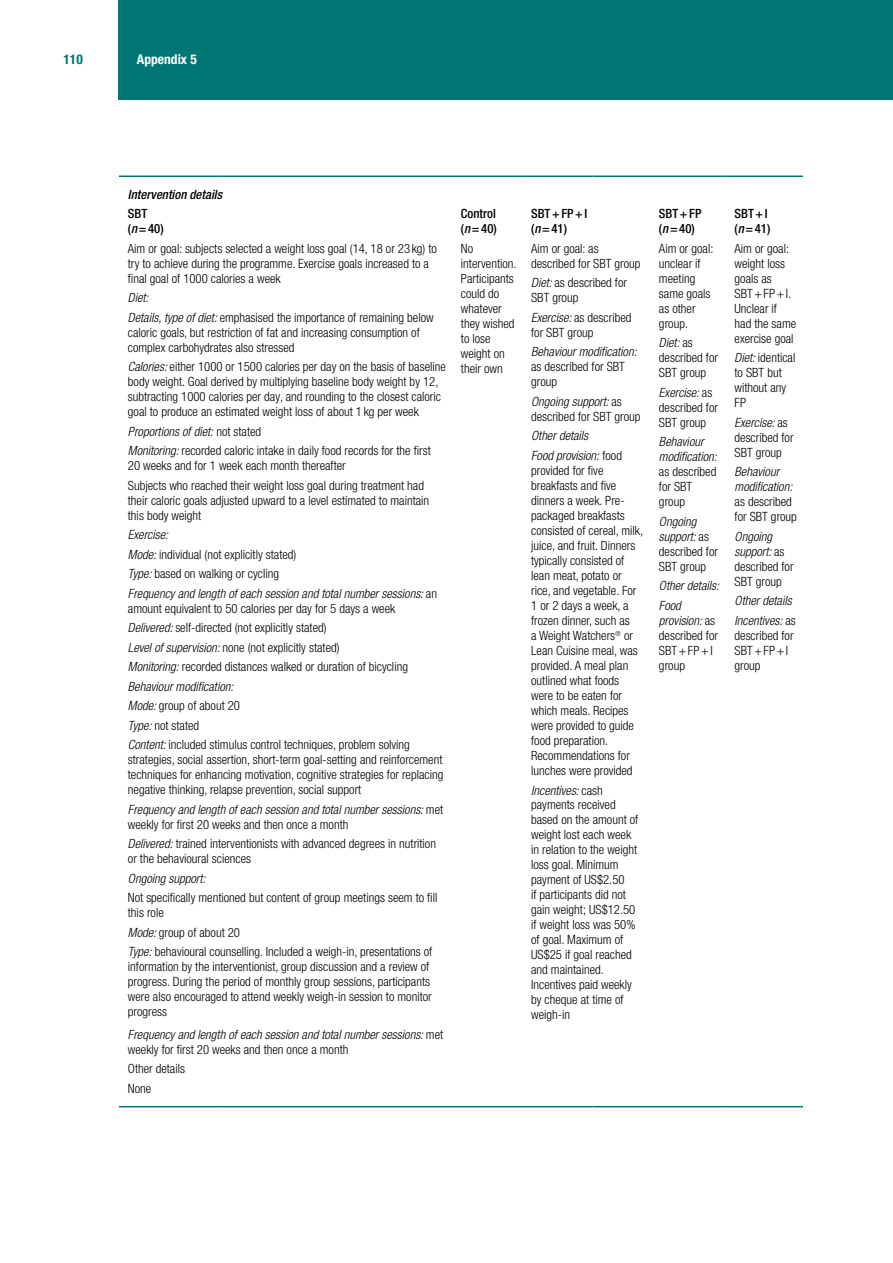
<style>
.page{position:relative;width:893px;height:1263px;background:#fff}
.page>*{position:absolute;margin:0;border:0;box-sizing:border-box;transform-origin:0 0}
.t1{font:700 condensed 13.5px "Helvetica Neue LT Pro";color:#fff}
.t2{font:700 condensed 13.5px "Helvetica Neue LT Pro";color:#007775}
.t3{font:300 condensed 12.75px/15px "Helvetica Neue LT Pro";color:#000}
.t4{font:italic 300 condensed 12.75px/19.5px "Helvetica Neue LT Pro";color:#000}
.t5{font:500 condensed 12.75px/15px "Helvetica Neue LT Pro";color:#000}
.t6{font:italic 500 condensed 12.75px "Helvetica Neue LT Pro";color:#000}
.s1{font-style:italic}
.s2{font-style:normal}
</style>
<div class="page">
<div style="left:119px;top:0;width:774px;height:99px;background:#007775"></div>
<hr style="left:119px;top:1106px;width:99px;height:1px;background:#007775">
<hr style="left:218px;top:1106px;width:234px;height:1px;background:#007775">
<hr style="left:452px;top:1106px;width:70px;height:1px;background:#007775">
<hr style="left:522px;top:1106px;width:70px;height:1px;background:#007775">
<hr style="left:592px;top:1106px;width:58px;height:1px;background:#007775">
<hr style="left:650px;top:1106px;width:76px;height:1px;background:#007775">
<hr style="left:726px;top:1106px;width:77px;height:1px;background:#007775">
<hr style="left:119px;top:176px;width:99px;height:1px;background:#007775">
<hr style="left:218px;top:176px;width:234px;height:1px;background:#007775">
<hr style="left:452px;top:176px;width:70px;height:1px;background:#007775">
<hr style="left:522px;top:176px;width:70px;height:1px;background:#007775">
<hr style="left:592px;top:176px;width:58px;height:1px;background:#007775">
<hr style="left:650px;top:176px;width:76px;height:1px;background:#007775">
<hr style="left:726px;top:176px;width:77px;height:1px;background:#007775">
<p class="t2" style="left:63px;top:51px;width:21px">110</p>
<p class="t1" style="left:137px;top:51px;width:61px">Appendix 5</p>
<p class="t6" style="left:128px;top:187px;width:96px">Intervention details</p>
<p class="t5" style="left:128px;top:206px;width:37px">SBT (<span class="s1">n</span>=40)</p>
<p class="t3" style="left:128px;top:241px;width:311px">Aim or goal: subjects selected a weight loss goal (14, 18 or 23 kg) to try to achieve during the programme. Exercise goals increased to a final goal of 1000 calories a week</p>
<p class="t3" style="left:128px;top:288px;width:307px;line-height:19.5px"><span class="s1">Diet:<br>Details, type of diet:</span> emphasised the importance of remaining below</p>
<p class="t3" style="left:128px;top:325px;width:293px">caloric goals, but restriction of fat and increasing consumption of complex carbohydrates also stressed</p>
<p class="t3" style="left:128px;top:359px;width:319px"><span class="s1">Calories:</span> either 1000 or 1500 calories per day on the basis of baseline body weight. Goal derived by multiplying baseline body weight by 12, subtracting 1000 calories per day, and rounding to the closest caloric goal to produce an estimated weight loss of about 1 kg per week</p>
<p class="t3" style="left:128px;top:422px;width:304px;line-height:19.5px"><span class="s1">Proportions of diet:</span> not stated<br><span class="s1">Monitoring:</span> recorded caloric intake in daily food records for the first</p>
<p class="t3" style="left:128px;top:456px;width:298px;line-height:19.5px">20 weeks and for 1 week each month thereafter<br>Subjects who reached their weight loss goal during treatment had</p>
<p class="t3" style="left:128px;top:493px;width:303px">their caloric goals adjusted upward to a level estimated to maintain this body weight</p>
<p class="t4" style="left:128px;top:525px;width:311px">Exercise:<br>Mode: <span class="s2">individual (not explicitly stated)<br></span>Type: <span class="s2">based on walking or cycling<br></span>Frequency and length of each session and total number sessions: <span class="s2">an</span></p>
<p class="t3" style="left:128px;top:599px;width:283px;line-height:19.5px">amount equivalent to 50 calories per day for 5 days a week <span class="s1">Delivered:</span> self-directed (not explicitly stated)<br><span class="s1">Level of supervision:</span> none (not explicitly stated)<br><span class="s1">Monitoring:</span> recorded distances walked or duration of bicycling <span class="s1">Behaviour modification:<br>Mode:</span> group of about 20<br><span class="s1">Type:</span> not stated<br><span class="s1">Content:</span> included stimulus control techniques, problem solving</p>
<p class="t3" style="left:128px;top:752px;width:317px;text-align:justify">strategies, social assertion, short-term goal-setting and reinforcement techniques for enhancing motivation, cognitive strategies for replacing negative thinking, relapse prevention, social support</p>
<p class="t4" style="left:128px;top:802px;width:317px;line-height:15px">Frequency and length of each session and total number sessions: <span class="s2">met weekly for first 20 weeks and then once a month</span></p>
<p class="t3" style="left:128px;top:836px;width:310px"><span class="s1">Delivered:</span> trained interventionists with advanced degrees in nutrition or the behavioural sciences</p>
<p class="t4" style="left:128px;top:868px;width:79px">Ongoing support:</p>
<p class="t3" style="left:128px;top:890px;width:311px">Not specifically mentioned but content of group meetings seem to fill this role</p>
<p class="t3" style="left:128px;top:922px;width:306px;line-height:19.5px"><span class="s1">Mode:</span> group of about 20<br><span class="s1">Type:</span> behavioural counselling. Included a weigh-in, presentations of</p>
<p class="t3" style="left:128px;top:959px;width:305px">information by the interventionist, group discussion and a review of progress. During the period of monthly group sessions, participants were also encouraged to attend weekly weigh-in session to monitor progress</p>
<p class="t4" style="left:128px;top:1027px;width:317px;line-height:15px">Frequency and length of each session and total number sessions: <span class="s2">met weekly for first 20 weeks and then once a month</span></p>
<p class="t3" style="left:128px;top:1059px;width:59px;line-height:19.5px">Other details<br>None</p>
<p class="t5" style="left:461px;top:206px;width:37px">Control (<span class="s1">n</span>=40)</p>
<p class="t3" style="left:461px;top:241px;width:57px">No intervention.<br>Participants could do whatever they wished to lose weight on their own</p>
<p class="t5" style="left:531px;top:206px;width:58px">SBT+FP+I (<span class="s1">n</span>=41)</p>
<p class="t3" style="left:531px;top:241px;width:111px">Aim or goal: as described for SBT group</p>
<p class="t3" style="left:531px;top:275px;width:97px"><span class="s1">Diet:</span> as described for<br>SBT group</p>
<p class="t3" style="left:531px;top:310px;width:102px"><span class="s1">Exercise:</span> as described for SBT group</p>
<p class="t4" style="left:531px;top:342px;width:107px">Behaviour modification:</p>
<p class="t3" style="left:531px;top:359px;width:95px">as described for SBT group</p>
<p class="t3" style="left:531px;top:394px;width:111px"><span class="s1">Ongoing support:</span> as described for SBT group</p>
<p class="t4" style="left:531px;top:426px;width:92px">Other details<br>Food provision: <span class="s2">food</span></p>
<p class="t3" style="left:531px;top:463px;width:114px">provided for five breakfasts and five dinners a week. Pre&shy;packaged breakfasts consisted of cereal, milk, juice, and fruit. Dinners typically consisted of lean meat, potato or rice, and vegetable. For<br>1 or 2 days a week, a frozen dinner, such as<br>a Weight Watchers➔ or<br>Lean Cuisine meal, was provided. A meal plan outlined what foods were to be eaten for which meals. Recipes were provided to guide food preparation.<br>Recommendations for lunches were provided</p>
<p class="t3" style="left:531px;top:782px;width:109px"><span class="s1">Incentives:</span> cash payments received based on the amount of weight lost each week in relation to the weight loss goal. Minimum payment of US$2.50<br>if participants did not gain weight; US$12.50 if weight loss was 50% of goal. Maximum of<br>US$25 if goal reached and maintained.<br>Incentives paid weekly by cheque at time of weigh-in</p>
<p class="t5" style="left:659px;top:206px;width:44px">SBT+FP (<span class="s1">n</span>=40)</p>
<p class="t3" style="left:659px;top:241px;width:56px">Aim or goal: unclear if meeting same goals as other group.</p>
<p class="t3" style="left:659px;top:335px;width:61px"><span class="s1">Diet:</span> as described for<br>SBT group</p>
<p class="t3" style="left:659px;top:385px;width:61px"><span class="s1">Exercise:</span> as described for<br>SBT group</p>
<p class="t4" style="left:659px;top:434px;width:59px;line-height:15px">Behaviour modification:</p>
<p class="t3" style="left:659px;top:464px;width:59px">as described for SBT group</p>
<p class="t3" style="left:659px;top:514px;width:61px"><span class="s1">Ongoing support:</span> as described for<br>SBT group</p>
<p class="t4" style="left:659px;top:576px;width:62px">Other details:<br>Food</p>
<p class="t3" style="left:659px;top:613px;width:61px"><span class="s1">provision:</span> as described for<br>SBT+FP+I group</p>
<p class="t5" style="left:735px;top:206px;width:37px">SBT+I (<span class="s1">n</span>=41)</p>
<p class="t3" style="left:735px;top:241px;width:63px">Aim or goal: weight loss goals as<br>SBT+FP+I.<br>Unclear if had the same exercise goal</p>
<p class="t3" style="left:735px;top:350px;width:62px"><span class="s1">Diet:</span> identical to SBT but without any<br>FP</p>
<p class="t3" style="left:735px;top:415px;width:61px"><span class="s1">Exercise:</span> as described for<br>SBT group</p>
<p class="t4" style="left:735px;top:464px;width:59px;line-height:15px">Behaviour modification:</p>
<p class="t3" style="left:735px;top:494px;width:64px">as described for SBT group</p>
<p class="t3" style="left:735px;top:528px;width:61px"><span class="s1">Ongoing support:</span> as described for<br>SBT group</p>
<p class="t4" style="left:735px;top:591px;width:63px">Other details<br>Incentives: <span class="s2">as</span></p>
<p class="t3" style="left:735px;top:627px;width:61px">described for<br>SBT+FP+I group</p>
</div>
